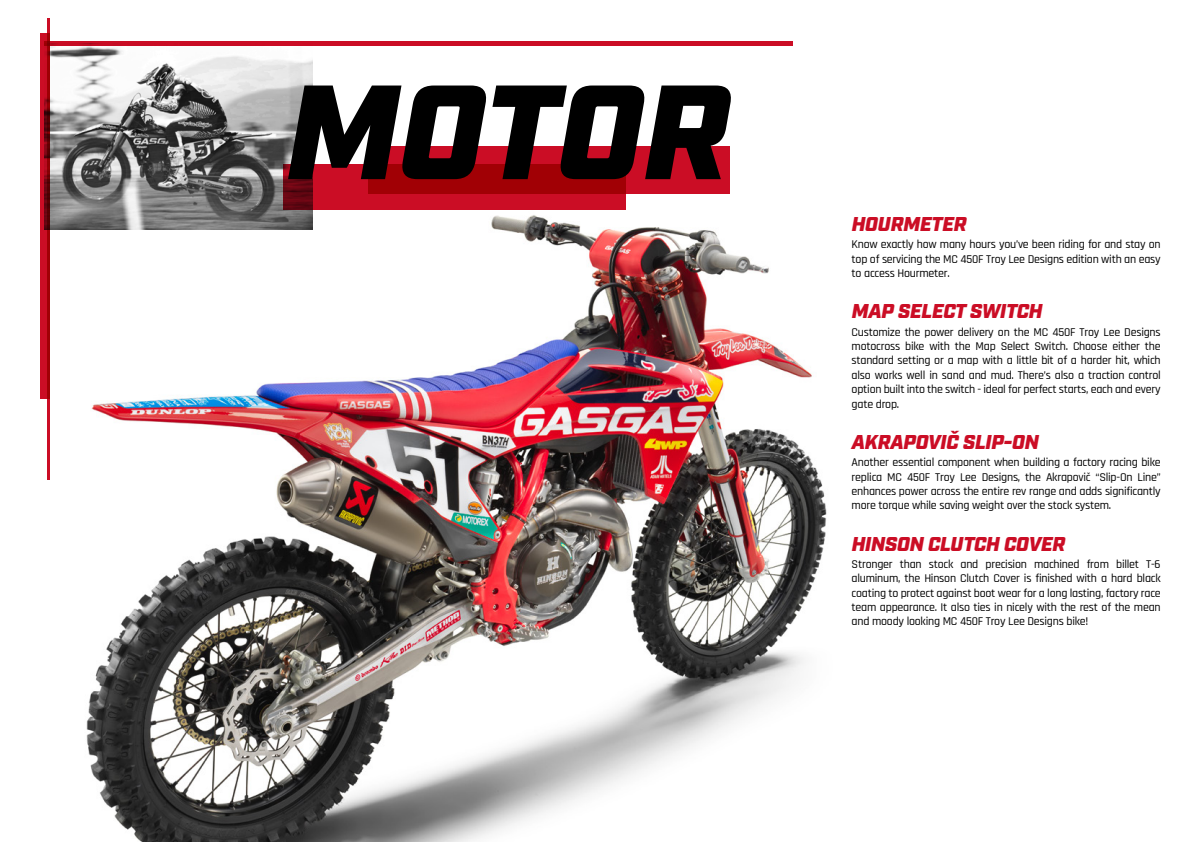
<style>
.page{position:relative;width:1191px;height:842px;background:#fff}
.page>*{position:absolute;margin:0;border:0;box-sizing:border-box;transform-origin:0 0}
.t1{font:italic 900 133.7px "Industry";letter-spacing:-.005em;color:#000}
.t2{font:italic 900 20px "Industry";letter-spacing:-.01em;color:#cb0d25}
.t3{font:500 12px/14.4px "Rajdhani";letter-spacing:-.02em;color:#000;text-align:justify}
</style>
<div class="page">
<img style="left:86px;top:215px;width:741px;height:627px">
<div style="left:44px;top:41px;width:748px;height:5px;background:#cb0d25"></div>
<div style="left:40px;top:33px;width:9px;height:366px;background:#cb0d25"></div>
<hr style="left:47px;top:18px;width:3px;height:462px;background:#cb0d25">
<img style="left:44px;top:43px;width:269px;height:187px">
<svg style="left:283px;top:164px;width:343px;height:46px;fill:#cb0d25"></svg>
<svg style="left:368px;top:146px;width:361px;height:47px;fill:#cb0d25"></svg>
<h1 class="t1" style="left:286px;top:52px;width:444px">MOTOR</h1>
<h2 class="t2" style="left:851px;top:212px;width:116px">HOURMETER</h2>
<p class="t3" style="left:851px;top:238px;width:310px">Know exactly how many hours you’ve been riding for and stay on top of servicing the MC 450F Troy Lee Designs edition with an easy to access Hourmeter.</p>
<h2 class="t2" style="left:851px;top:299px;width:192px">MAP SELECT SWITCH</h2>
<p class="t3" style="left:851px;top:325px;width:311px">Customize the power delivery on the MC 450F Troy Lee Designs motocross bike with the Map Select Switch. Choose either the standard setting or a map with a little bit of a harder hit, which also works well in sand and mud. There’s also a traction control option built into the switch - ideal for perfect starts, each and every gate drop.</p>
<h2 class="t2" style="left:851px;top:430px;width:189px">AKRAPOVIČ SLIP-ON</h2>
<p class="t3" style="left:851px;top:455px;width:311px">Another essential component when building a factory racing bike replica MC 450F Troy Lee Designs, the Akrapovič “Slip-On Line” enhances power across the entire rev range and adds significantly more torque while saving weight over the stock system.</p>
<h2 class="t2" style="left:851px;top:532px;width:215px">HINSON CLUTCH COVER</h2>
<p class="t3" style="left:851px;top:557px;width:311px">Stronger than stock and precision machined from billet T-6 aluminum, the Hinson Clutch Cover is finished with a hard black coating to protect against boot wear for a long lasting, factory race team appearance. It also ties in nicely with the rest of the mean and moody looking MC 450F Troy Lee Designs bike!</p>
</div>
